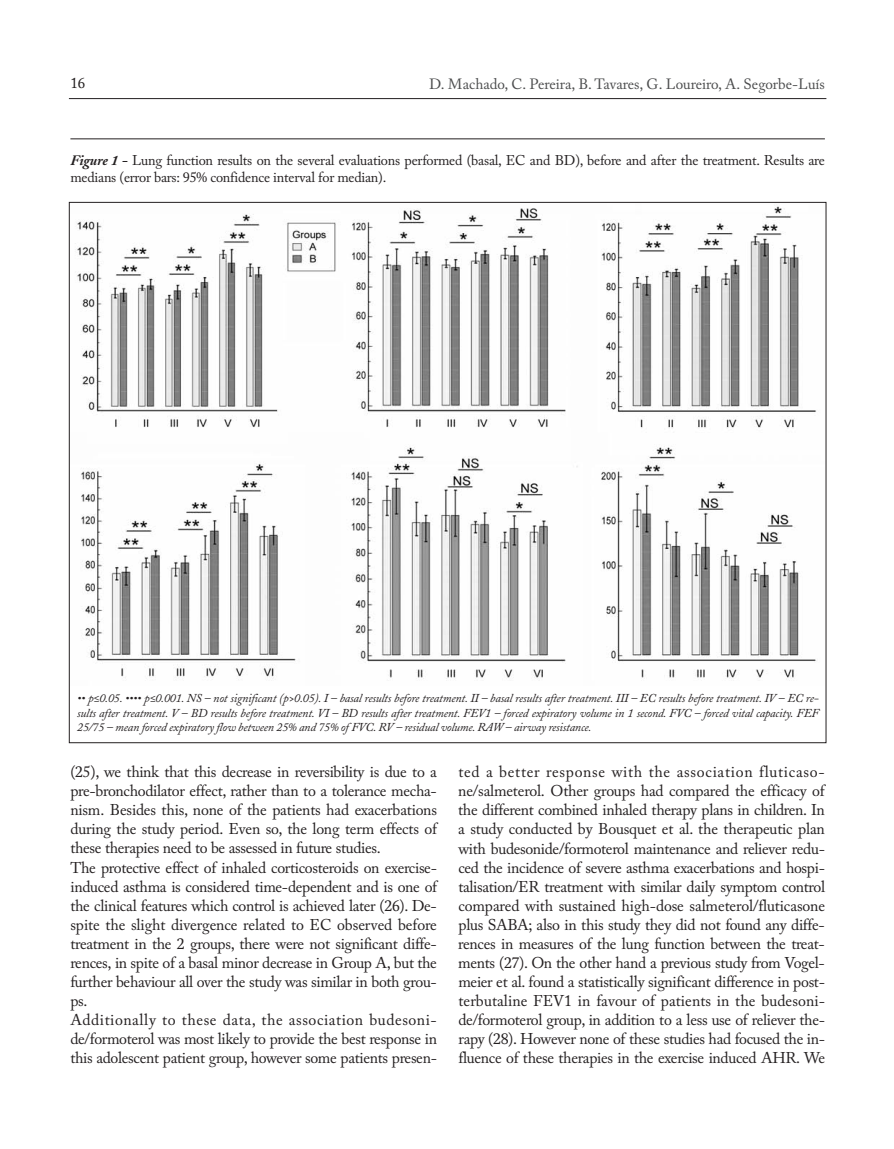
<style>
.page{position:relative;width:894px;height:1149px;background:#fff}
.page>*{position:absolute;margin:0;border:0;box-sizing:border-box;transform-origin:0 0}
.t1{font:15.75px/19px "Mattioli 1885";letter-spacing:-.02em;color:#231f20}
.t2{font:15px "Mattioli 1885";color:#4b4c4d}
.t3{font:15px "Mattioli 1885";color:#231f20}
.t4{font:14.25px/17.5px "Mattioli 1885";letter-spacing:-.015em;color:#231f20}
.t5{font:italic 12px/14.9px "Mattioli 1885";letter-spacing:-.015em;color:#231f20;text-align:justify}
.s1{font-weight:700;font-style:italic}
</style>
<div class="page">
<svg style="left:68px;top:98px;width:759px;height:646px"></svg>
<p class="t3" style="left:70px;top:77px;width:16px">16</p>
<p class="t2" style="left:429px;top:79px;width:397px">D. Machado, C. Pereira, B. Tavares, G. Loureiro, A. Segorbe-Luís</p>
<p class="t4" style="left:70px;top:153px;width:755px"><span class="s1">Figure 1 -</span> Lung function results on the several evaluations performed (basal, EC and BD), before and after the treatment. Results are medians (error bars: 95% confidence interval for median).</p>
<p class="t5" style="left:77px;top:692px;width:743px">•• p≤0.05. •••• p≤0.001. NS – not significant (p&gt;0.05). I – basal results before treatment. II – basal results after treatment. III – EC results before treatment. IV – EC re&shy;sults after treatment. V – BD results before treatment. VI – BD results after treatment. FEV1 – forced expiratory volume in 1 second. FVC – forced vital capacity. FEF 25/75 – mean forced expiratory flow between 25% and 75% of FVC. RV – residual volume. RAW – airway resistance.</p>
<p class="t1" style="left:70px;top:764px;width:368px">(25), we think that this decrease in reversibility is due to a pre-bronchodilator effect, rather than to a tolerance mecha&shy;nism. Besides this, none of the patients had exacerbations during the study period. Even so, the long term effects of these therapies need to be assessed in future studies.<br>The protective effect of inhaled corticosteroids on exercise&shy;induced asthma is considered time-dependent and is one of the clinical features which control is achieved later (26). De&shy;spite the slight divergence related to EC observed before treatment in the 2 groups, there were not significant diffe&shy;rences, in spite of a basal minor decrease in Group A, but the further behaviour all over the study was similar in both grou&shy;ps.<br>Additionally to these data, the association budesoni&shy;de/formoterol was most likely to provide the best response in this adolescent patient group, however some patients presen-</p>
<p class="t1" style="left:458px;top:764px;width:368px;text-align:justify">ted a better response with the association fluticaso&shy;ne/salmeterol. Other groups had compared the efficacy of the different combined inhaled therapy plans in children. In a study conducted by Bousquet et al. the therapeutic plan with budesonide/formoterol maintenance and reliever redu&shy;ced the incidence of severe asthma exacerbations and hospi&shy;talisation/ER treatment with similar daily symptom control compared with sustained high-dose salmeterol/fluticasone plus SABA; also in this study they did not found any diffe&shy;rences in measures of the lung function between the treat&shy;ments (27). On the other hand a previous study from Vogel&shy;meier et al. found a statistically significant difference in post&shy;terbutaline FEV1 in favour of patients in the budesoni&shy;de/formoterol group, in addition to a less use of reliever the&shy;rapy (28). However none of these studies had focused the in&shy;fluence of these therapies in the exercise induced AHR. We</p>
</div>
